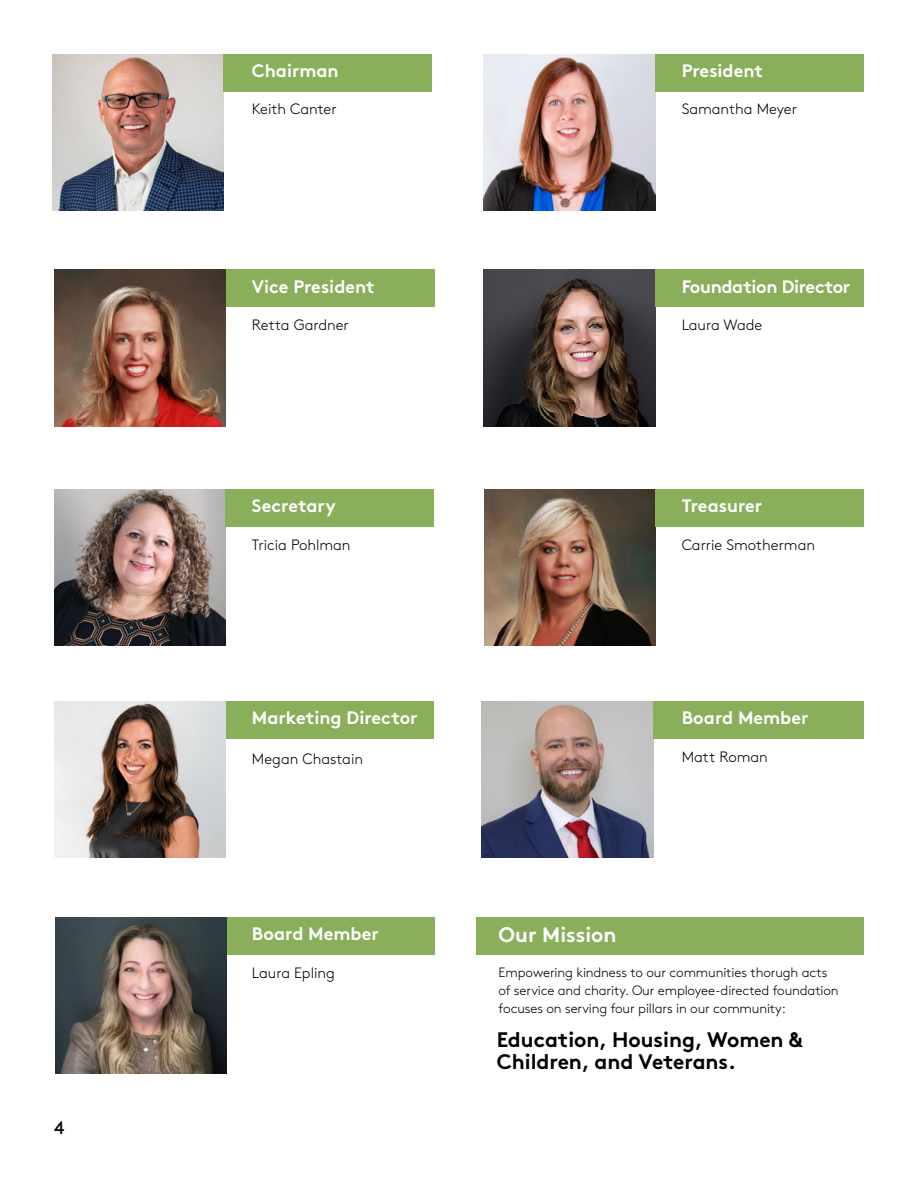
<style>
.page{position:relative;width:918px;height:1188px;background:#fff}
.page>*{position:absolute;margin:0;border:0;box-sizing:border-box;transform-origin:0 0}
.t1{font:700 21px/22.5px "Brown";color:#000}
.t2{font:700 21px "Brown";color:#fff}
.t3{font:700 18px "Brown";color:#fff}
.t4{font:700 18px "Brown";letter-spacing:-.02em;color:#fff}
.t5{font:18px "Brown";color:#000}
.t6{font:300 15px "Brown";color:#000}
.t7{font:300 13.5px/18px "Brown";letter-spacing:-.01em;color:#000}
</style>
<div class="page">
<img style="left:52px;top:54px;width:171px;height:156px">
<div style="left:223px;top:54px;width:209px;height:37px;background:#89af5a"></div>
<img style="left:484px;top:489px;width:171px;height:157px">
<div style="left:655px;top:489px;width:209px;height:38px;background:#89af5a"></div>
<img style="left:484px;top:54px;width:171px;height:156px">
<div style="left:655px;top:54px;width:209px;height:37px;background:#89af5a"></div>
<img style="left:54px;top:489px;width:171px;height:157px">
<div style="left:225px;top:489px;width:209px;height:38px;background:#89af5a"></div>
<img style="left:54px;top:701px;width:172px;height:157px">
<div style="left:226px;top:701px;width:208px;height:38px;background:#89af5a"></div>
<img style="left:54px;top:270px;width:172px;height:156px">
<div style="left:226px;top:270px;width:208px;height:37px;background:#89af5a"></div>
<img style="left:55px;top:917px;width:172px;height:157px">
<div style="left:227px;top:917px;width:207px;height:37px;background:#89af5a"></div>
<img style="left:484px;top:270px;width:171px;height:156px">
<div style="left:655px;top:270px;width:209px;height:37px;background:#89af5a"></div>
<img style="left:482px;top:701px;width:171px;height:157px">
<div style="left:653px;top:701px;width:211px;height:38px;background:#89af5a"></div>
<hr style="left:917px;top:54px;width:1px;height:37px;background:#89af5a">
<div style="left:476px;top:917px;width:388px;height:37px;background:#89af5a"></div>
<h2 class="t5" style="left:54px;top:1114px;width:12px">4</h2>
<h2 class="t3" style="left:252px;top:56px;width:88px">Chairman</h2>
<p class="t6" style="left:252px;top:98px;width:86px">Keith Canter</p>
<h2 class="t3" style="left:252px;top:272px;width:124px">Vice President</h2>
<p class="t6" style="left:252px;top:314px;width:98px">Retta Gardner</p>
<h2 class="t3" style="left:252px;top:492px;width:85px">Secretary</h2>
<p class="t6" style="left:252px;top:533px;width:100px">Tricia Pohlman</p>
<h2 class="t3" style="left:252px;top:703px;width:167px">Marketing Director</h2>
<p class="t6" style="left:252px;top:748px;width:113px">Megan Chastain</p>
<h2 class="t3" style="left:252px;top:919px;width:128px">Board Member</h2>
<p class="t6" style="left:252px;top:962px;width:84px">Laura Epling</p>
<h2 class="t3" style="left:682px;top:56px;width:83px">President</h2>
<p class="t6" style="left:682px;top:98px;width:117px">Samantha Meyer</p>
<h2 class="t4" style="left:682px;top:272px;width:170px">Foundation Director</h2>
<p class="t6" style="left:682px;top:314px;width:82px">Laura Wade</p>
<h2 class="t3" style="left:682px;top:492px;width:82px">Treasurer</h2>
<p class="t6" style="left:682px;top:533px;width:135px">Carrie Smotherman</p>
<h1 class="t2" style="left:499px;top:918px;width:120px">Our Mission</h1>
<h2 class="t3" style="left:682px;top:703px;width:128px">Board Member</h2>
<p class="t6" style="left:682px;top:745px;width:88px">Matt Roman</p>
<p class="t7" style="left:499px;top:962px;width:342px">Empowering kindness to our communities thorugh acts of service and charity. Our employee-directed foundation focuses on serving four pillars in our community:</p>
<h1 class="t1" style="left:497px;top:1026px;width:308px">Education, Housing, Women &amp;<br>Children, and Veterans.</h1>
</div>
